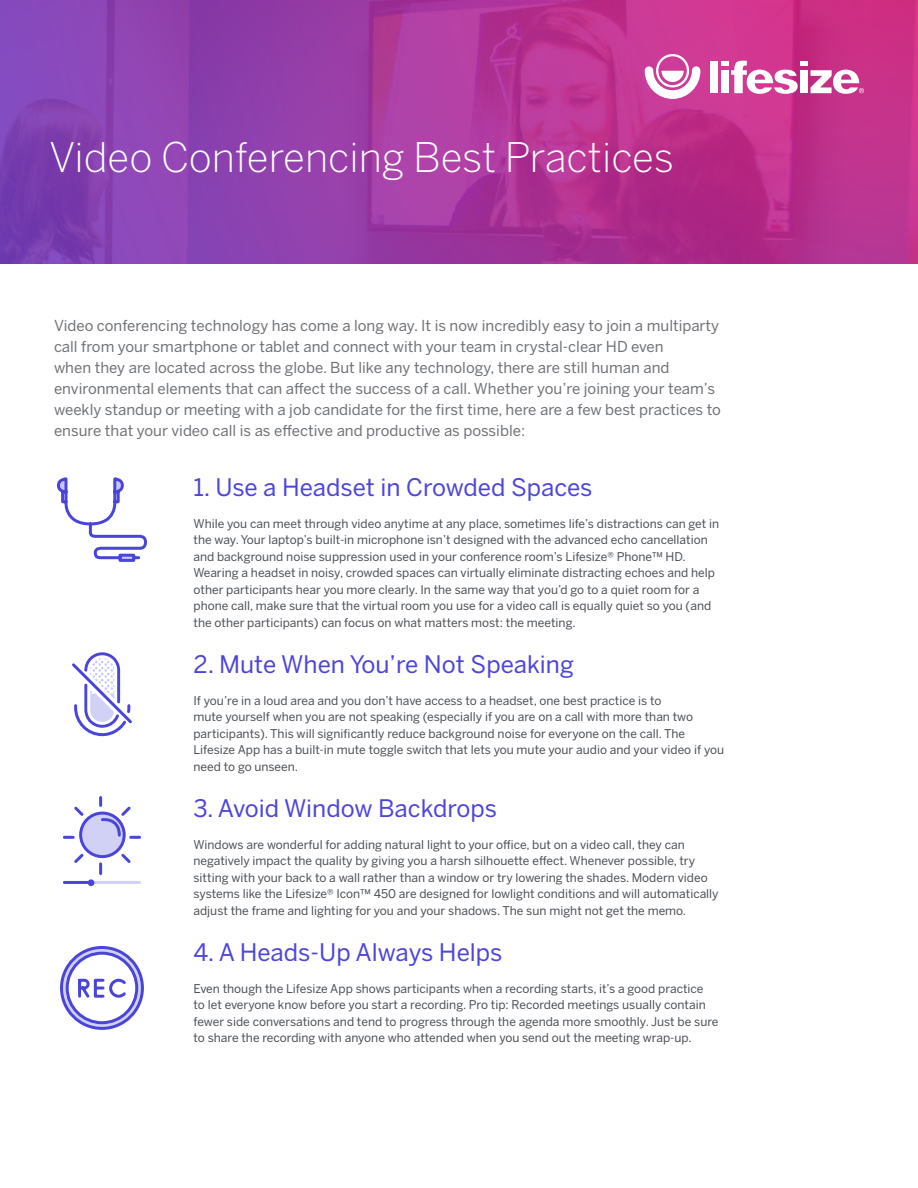
<style>
.page{position:relative;width:918px;height:1188px;background:#fff}
.page>*{position:absolute;margin:0;border:0;box-sizing:border-box;transform-origin:0 0}
.t1{font:300 40.5px "Benton Sans";color:#fff}
.t2{font:24px "Benton Sans";color:#4b45da}
.t3{font:15px/21px "Benton Sans";color:#6f7276}
.t4{font:12px/16.5px "Benton Sans";color:#4b4f54}
</style>
<div class="page">
<svg style="left:0;top:0;width:918px;height:264px;background:#a5399e"></svg>
<svg style="left:645px;top:54px;width:55px;height:45px"></svg>
<div style="left:721px;top:61px;width:8px;height:5px;background:#fff"></div>
<div style="left:721px;top:70px;width:8px;height:23px;background:#fff"></div>
<div style="left:710px;top:61px;width:8px;height:32px;background:#fff"></div>
<div style="left:800px;top:61px;width:8px;height:5px;background:#fff"></div>
<div style="left:800px;top:70px;width:8px;height:23px;background:#fff"></div>
<svg style="left:811px;top:70px;width:53px;height:24px"></svg>
<svg style="left:731px;top:61px;width:67px;height:33px"></svg>
<svg style="left:72px;top:652px;width:60px;height:85px"></svg>
<svg style="left:57px;top:477px;width:90px;height:85px"></svg>
<svg style="left:60px;top:946px;width:84px;height:84px"></svg>
<svg style="left:62px;top:796px;width:79px;height:89px"></svg>
<div style="left:88px;top:879px;width:6px;height:7px;border:3px solid #4a45d9;border-radius:50%"></div>
<h1 class="t1" style="left:49px;top:133px;width:626px">Video Conferencing Best Practices</h1>
<p class="t3" style="left:54px;top:315px;width:669px">Video conferencing technology has come a long way. It is now incredibly easy to join a multiparty call from your smartphone or tablet and connect with your team in crystal-clear HD even<br>when they are located across the globe. But like any technology, there are still human and environmental elements that can affect the success of a call. Whether you’re joining your team’s weekly standup or meeting with a job candidate for the first time, here are a few best practices to ensure that your video call is as effective and productive as possible:</p>
<h2 class="t2" style="left:194px;top:473px;width:400px">1. Use a Headset in Crowded Spaces</h2>
<p class="t4" style="left:194px;top:515px;width:527px">While you can meet through video anytime at any place, sometimes life’s distractions can get in the way. Your laptop’s built-in microphone isn’t designed with the advanced echo cancellation and background noise suppression used in your conference room’s Lifesize® Phone™ HD.<br>Wearing a headset in noisy, crowded spaces can virtually eliminate distracting echoes and help other participants hear you more clearly. In the same way that you’d go to a quiet room for a phone call, make sure that the virtual room you use for a video call is equally quiet so you (and the other participants) can focus on what matters most: the meeting.</p>
<h2 class="t2" style="left:194px;top:650px;width:382px">2. Mute When You’re Not Speaking</h2>
<p class="t4" style="left:194px;top:692px;width:532px">If you’re in a loud area and you don’t have access to a headset, one best practice is to<br>mute yourself when you are not speaking (especially if you are on a call with more than two participants). This will significantly reduce background noise for everyone on the call. The Lifesize App has a built-in mute toggle switch that lets you mute your audio and your video if you need to go unseen.</p>
<h2 class="t2" style="left:194px;top:794px;width:305px">3. Avoid Window Backdrops</h2>
<p class="t4" style="left:194px;top:836px;width:527px">Windows are wonderful for adding natural light to your office, but on a video call, they can negatively impact the quality by giving you a harsh silhouette effect. Whenever possible, try sitting with your back to a wall rather than a window or try lowering the shades. Modern video systems like the Lifesize® Icon™ 450 are designed for lowlight conditions and will automatically adjust the frame and lighting for you and your shadows. The sun might not get the memo.</p>
<h2 class="t2" style="left:194px;top:938px;width:310px">4. A Heads-Up Always Helps</h2>
<p class="t4" style="left:194px;top:980px;width:527px">Even though the Lifesize App shows participants when a recording starts, it’s a good practice<br>to let everyone know before you start a recording. Pro tip: Recorded meetings usually contain fewer side conversations and tend to progress through the agenda more smoothly. Just be sure to share the recording with anyone who attended when you send out the meeting wrap-up.</p>
</div>
